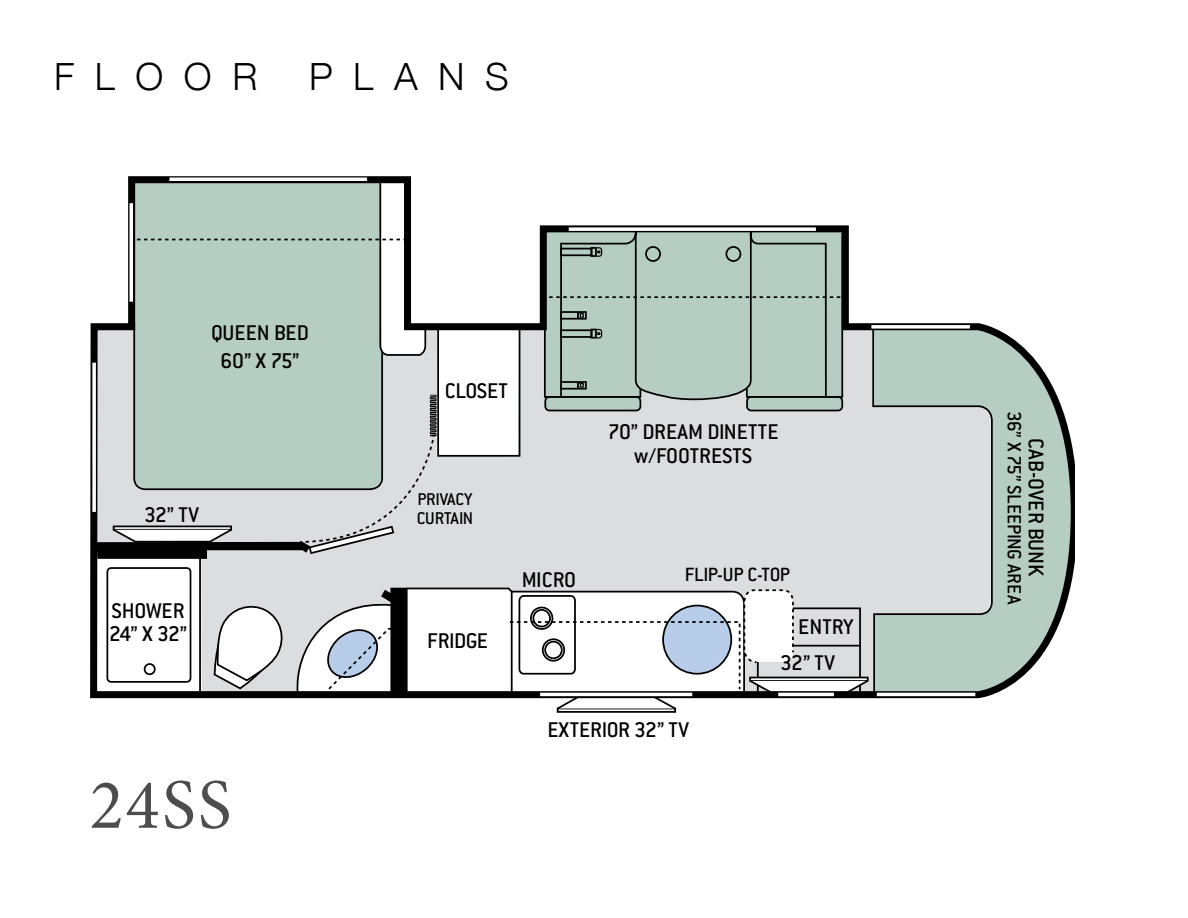
<style>
.page{position:relative;width:1188px;height:918px;background:#fff}
.page>*{position:absolute;margin:0;border:0;box-sizing:border-box;transform-origin:0 0}
.t1{font:71.1px "Minion Pro";color:#4d4d4f}
.t2{font:300 37.5px "Helvetica Neue";letter-spacing:.55em;color:#000}
.t3{font:500 23.4px/23.4px "Conduit ITC";color:#000;text-align:center}
.t4{font:500 21px "Conduit ITC";letter-spacing:-.015em;color:#000}
.t5{font:500 18.75px/18.8px "Conduit ITC";letter-spacing:-.01em;color:#000}
</style>
<div class="page">
<div style="left:557px;top:708px;width:119px;height:5px;border:2px solid #000"></div>
<svg style="left:556px;top:702px;width:121px;height:9px"></svg>
<svg style="left:90px;top:176px;width:985px;height:526px"></svg>
<svg style="left:169px;top:177px;width:198px;height:4px"></svg>
<svg style="left:92px;top:363px;width:4px;height:149px"></svg>
<hr style="left:540px;top:693px;width:152px;height:3px;background:#fff">
<svg style="left:569px;top:227px;width:247px;height:4px"></svg>
<hr style="left:778px;top:693px;width:56px;height:3px;background:#fff">
<hr style="left:877px;top:693px;width:98px;height:3px;background:#fff">
<svg style="left:871px;top:325px;width:99px;height:4px"></svg>
<svg style="left:542px;top:232px;width:302px;height:167px"></svg>
<svg style="left:97px;top:182px;width:424px;height:377px"></svg>
<h2 class="t2" style="left:54px;top:54px;width:205px">FLOOR</h2>
<h2 class="t2" style="left:309px;top:54px;width:201px">PLANS</h2>
<p class="t3" style="left:211px;top:318px;width:99px;line-height:28px">QUEEN BED<br>60” X 75”</p>
<p class="t3" style="left:144px;top:503px;width:56px">32” TV</p>
<p class="t3" style="left:109px;top:599px;width:80px;text-align:left">SHOWER<br>24” X 32”</p>
<h1 class="t1" style="left:90px;top:757px;width:143px">24SS</h1>
<p class="t3" style="left:445px;top:379px;width:64px">CLOSET</p>
<p class="t5" style="left:417px;top:490px;width:58px">PRIVACY<br>CURTAIN</p>
<p class="t3" style="left:427px;top:629px;width:63px">FRIDGE</p>
<p class="t3" style="left:522px;top:568px;width:56px">MICRO</p>
<p class="t3" style="left:608px;top:420px;width:172px">70” DREAM DINETTE w/FOOTRESTS</p>
<p class="t4" style="left:685px;top:562px;width:107px">FLIP-UP C-TOP</p>
<p class="t3" style="left:798px;top:615px;width:57px">ENTRY</p>
<p class="t3" style="left:780px;top:651px;width:56px">32” TV</p>
<p class="t3" style="left:547px;top:718px;width:143px">EXTERIOR 32” TV</p>
<p class="t4" style="left:1026px;top:411px;width:195px;rotate:90deg">36” X 75” SLEEPING AREA</p>
<p class="t3" style="left:1048px;top:438px;width:140px;rotate:90deg">CAB-OVER BUNK</p>
</div>
